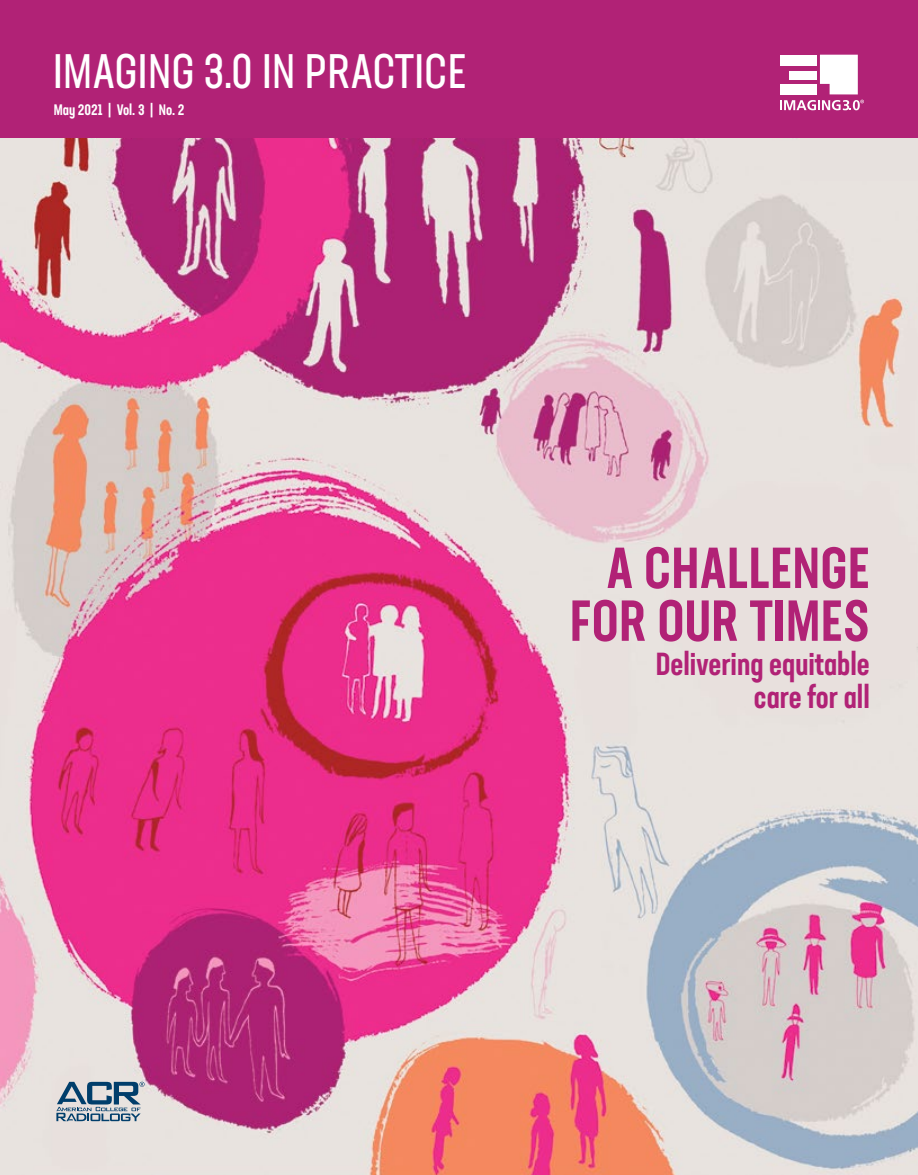
<style>
.page{position:relative;width:918px;height:1175px;background:#fff}
.page>*{position:absolute;margin:0;border:0;box-sizing:border-box;transform-origin:0 0}
.t1{font:500 57px/52.8px "Neusa Next Std Compact";letter-spacing:.01em;color:#b12276;text-align:right}
.t2{font:48px "Neusa Next Std Compact";letter-spacing:.01em;color:#fff}
.t3{font:500 31.5px/33px "Neusa Next Std Compact";color:#b12276;text-align:right}
.t4{font:500 15px "Neusa Next Std Compact";color:#fff}
</style>
<div class="page">
<img style="left:0;top:137px;width:918px;height:1037px">
<div style="left:801px;top:91px;width:117px;height:90px;background:#e7e1de"></div>
<div style="left:0;top:0;width:918px;height:137px;background:#b12276"></div>
<div style="left:781px;top:55px;width:36px;height:11px;background:#fff"></div>
<div style="left:789px;top:71px;width:28px;height:9px;background:#fff"></div>
<div style="left:781px;top:84px;width:36px;height:11px;background:#fff"></div>
<svg style="left:820px;top:55px;width:38px;height:39px"></svg>
<svg style="left:780px;top:100px;width:84px;height:10px"></svg>
<svg style="left:56px;top:1081px;width:89px;height:40px;background:#8ea2b1"></svg>
<h2 class="t2" style="left:53px;top:41px;width:415px">IMAGING 3.0 IN PRACTICE</h2>
<p class="t4" style="left:54px;top:100px;width:132px">May 2021 | Vol. 3 | No. 2</p>
<h1 class="t1" style="left:570px;top:541px;width:301px">A CHALLENGE<br>FOR OUR TIMES</h1>
<p class="t3" style="left:656px;top:647px;width:216px">Delivering equitable care for all</p>
</div>
